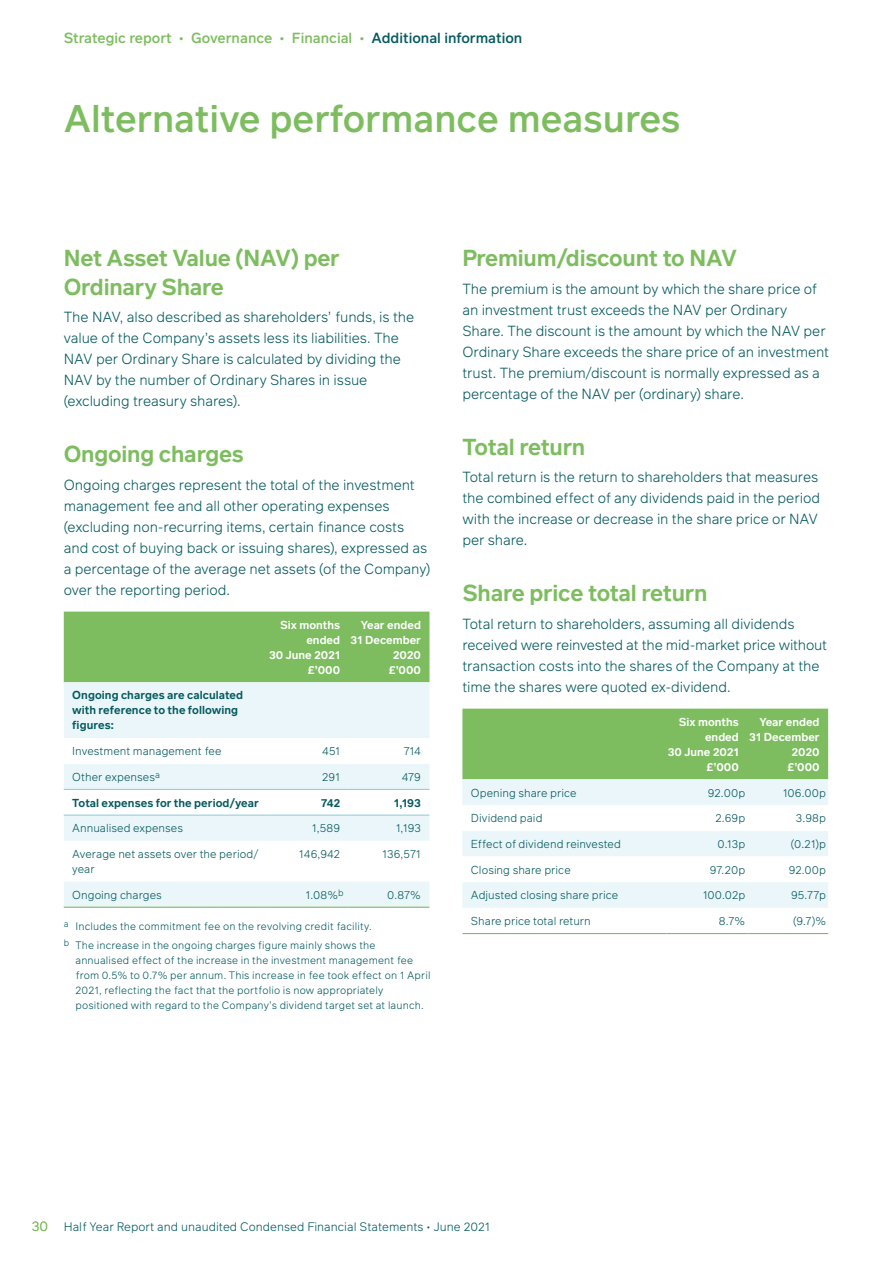
<style>
.page{position:relative;width:893px;height:1263px;background:#fff}
.page>*{position:absolute;margin:0;border:0;box-sizing:border-box;transform-origin:0 0}
.t1{font:500 37.5px "Infra";color:#7dbd5f}
.t2{font:600 22.5px/28.5px "Infra";letter-spacing:-.01em;color:#7dbd5f}
.t3{font:300 14.25px/21px "Infra";letter-spacing:-.01em;color:#055a60}
.t4{font:500 14.25px "Infra";color:#7dbd5f}
.t5{font:300 12px "Infra";color:#055a60}
.t6{font:300 11.25px/15px "Infra";color:#055a60}
.t7{font:600 11.25px/15px "Infra";color:#fff;text-align:right}
.t8{font:600 11.25px/15px "Infra";letter-spacing:.005em;color:#055a60}
.t9{font:300 10.5px/15px "Infra";letter-spacing:.015em;color:#055a60}
.s1{color:#055a60}
.s2{font-size:13.5px;color:#7dbd5f}
</style>
<div class="page">
<div style="left:64px;top:612px;width:365px;height:70px;background:#7dbd5f"></div>
<div style="left:64px;top:682px;width:365px;height:225px;background:#eaf6f9"></div>
<svg style="left:64px;top:738px;width:365px;height:143px"></svg>
<hr style="left:64px;top:907px;width:204px;height:1px;background:#7dbd5f">
<hr style="left:268px;top:907px;width:81px;height:1px;background:#7dbd5f">
<hr style="left:349px;top:907px;width:80px;height:1px;background:#7dbd5f">
<hr style="left:64px;top:789px;width:204px;height:1px;background:#88ccdb">
<hr style="left:268px;top:789px;width:81px;height:1px;background:#88ccdb">
<hr style="left:349px;top:789px;width:80px;height:1px;background:#88ccdb">
<hr style="left:64px;top:815px;width:204px;height:1px;background:#88ccdb">
<hr style="left:268px;top:815px;width:81px;height:1px;background:#88ccdb">
<hr style="left:349px;top:815px;width:80px;height:1px;background:#88ccdb">
<div style="left:462px;top:709px;width:366px;height:70px;background:#7dbd5f"></div>
<div style="left:462px;top:779px;width:366px;height:26px;background:#eaf6f9"></div>
<svg style="left:462px;top:831px;width:366px;height:77px;fill:#eaf6f9"></svg>
<hr style="left:462px;top:933px;width:204px;height:1px;background:#7dbd5f">
<hr style="left:666px;top:933px;width:81px;height:1px;background:#7dbd5f">
<hr style="left:747px;top:933px;width:81px;height:1px;background:#7dbd5f">
<p class="t4" style="left:64px;top:28px;width:460px">Strategic report • Governance • Financial • <span class="s1">Additional information</span></p>
<h1 class="t1" style="left:64px;top:91px;width:618px">Alternative performance measures</h1>
<h2 class="t2" style="left:64px;top:243px;width:277px">Net Asset Value (NAV) per<br>Ordinary Share</h2>
<p class="t3" style="left:64px;top:306px;width:352px">The NAV, also described as shareholders’ funds, is the value of the Company’s assets less its liabilities. The NAV per Ordinary Share is calculated by dividing the NAV by the number of Ordinary Shares in issue (excluding treasury shares).</p>
<h2 class="t2" style="left:64px;top:439px;width:181px">Ongoing charges</h2>
<p class="t3" style="left:64px;top:474px;width:368px">Ongoing charges represent the total of the investment management fee and all other operating expenses (excluding non-recurring items, certain finance costs and cost of buying back or issuing shares), expressed as a percentage of the average net assets (of the Company) over the reporting period.</p>
<p class="t7" style="left:269px;top:617px;width:73px">Six months ended<br>30 June 2021 £’000</p>
<p class="t7" style="left:350px;top:617px;width:72px">Year ended<br>31 December<br>2020<br>£’000</p>
<p class="t8" style="left:72px;top:688px;width:172px">Ongoing charges are calculated with reference to the following figures:</p>
<p class="t6" style="left:72px;top:743px;width:151px">Investment management fee</p>
<p class="t6" style="left:322px;top:743px;width:19px">451</p>
<p class="t6" style="left:404px;top:743px;width:19px">714</p>
<p class="t6" style="left:72px;top:769px;width:89px">Other expenses<sup>a</sup></p>
<p class="t6" style="left:322px;top:769px;width:20px">291</p>
<p class="t6" style="left:402px;top:769px;width:21px">479</p>
<p class="t8" style="left:72px;top:795px;width:188px">Total expenses for the period/year</p>
<p class="t8" style="left:321px;top:795px;width:20px">742</p>
<p class="t8" style="left:394px;top:795px;width:29px">1,193</p>
<p class="t6" style="left:72px;top:820px;width:112px">Annualised expenses</p>
<p class="t6" style="left:312px;top:820px;width:30px">1,589</p>
<p class="t6" style="left:396px;top:820px;width:27px">1,193</p>
<p class="t6" style="left:72px;top:846px;width:188px">Average net assets over the period/ year</p>
<p class="t6" style="left:299px;top:846px;width:43px">146,942</p>
<p class="t6" style="left:382px;top:846px;width:40px">136,571</p>
<p class="t6" style="left:72px;top:887px;width:91px">Ongoing charges</p>
<p class="t6" style="left:306px;top:887px;width:40px">1.08%<sup>b</sup></p>
<p class="t6" style="left:387px;top:887px;width:35px">0. 87%</p>
<p class="t9" style="left:64px;top:916px;width:313px;line-height:19.2px"><sup>a</sup> Includes the commitment fee on the revolving credit facility. <sup>b</sup> The increase in the ongoing charges figure mainly shows the</p>
<p class="t9" style="left:75px;top:952px;width:357px">annualised effect of the increase in the investment management fee from 0.5% to 0.7% per annum. This increase in fee took effect on 1 April 2021, reflecting the fact that the portfolio is now appropriately positioned with regard to the Company’s dividend target set at launch.</p>
<h2 class="t2" style="left:462px;top:243px;width:276px">Premium/discount to NAV</h2>
<p class="t3" style="left:462px;top:278px;width:368px">The premium is the amount by which the share price of an investment trust exceeds the NAV per Ordinary Share. The discount is the amount by which the NAV per Ordinary Share exceeds the share price of an investment trust. The premium/discount is normally expressed as a percentage of the NAV per (ordinary) share.</p>
<h2 class="t2" style="left:462px;top:432px;width:124px">Total return</h2>
<p class="t3" style="left:462px;top:466px;width:359px">Total return is the return to shareholders that measures the combined effect of any dividends paid in the period with the increase or decrease in the share price or NAV per share.</p>
<h2 class="t2" style="left:462px;top:578px;width:246px">Share price total return</h2>
<p class="t3" style="left:462px;top:613px;width:366px">Total return to shareholders, assuming all dividends received were reinvested at the mid-market price without transaction costs into the shares of the Company at the time the shares were quoted ex-dividend.</p>
<p class="t7" style="left:668px;top:714px;width:73px">Six months ended<br>30 June 2021 £’000</p>
<p class="t7" style="left:749px;top:714px;width:72px">Year ended<br>31 December<br>2020<br>£’000</p>
<p class="t6" style="left:471px;top:785px;width:107px">Opening share price</p>
<p class="t6" style="left:708px;top:785px;width:39px">92.00p</p>
<p class="t6" style="left:783px;top:785px;width:45px">106.00p</p>
<p class="t6" style="left:471px;top:810px;width:73px">Dividend paid</p>
<p class="t6" style="left:716px;top:810px;width:31px">2.69p</p>
<p class="t6" style="left:796px;top:810px;width:32px">3.98p</p>
<p class="t6" style="left:471px;top:836px;width:152px">Effect of dividend reinvested</p>
<p class="t6" style="left:718px;top:836px;width:29px">0.13p</p>
<p class="t6" style="left:791px;top:836px;width:37px">(0.21)p</p>
<p class="t6" style="left:471px;top:862px;width:101px">Closing share price</p>
<p class="t6" style="left:710px;top:862px;width:37px">97. 20p</p>
<p class="t6" style="left:789px;top:862px;width:39px">92.00p</p>
<p class="t6" style="left:471px;top:887px;width:149px">Adjusted closing share price</p>
<p class="t6" style="left:703px;top:887px;width:44px">100.02p</p>
<p class="t6" style="left:791px;top:887px;width:36px">95.77p</p>
<p class="t6" style="left:471px;top:913px;width:121px">Share price total return</p>
<p class="t6" style="left:719px;top:913px;width:28px">8.7%</p>
<p class="t6" style="left:793px;top:913px;width:34px">(9.7)%</p>
<p class="t5" style="left:32px;top:1218px;width:460px"><span class="s2">30</span> Half Year Report and unaudited Condensed Financial Statements • June 2021</p>
</div>
